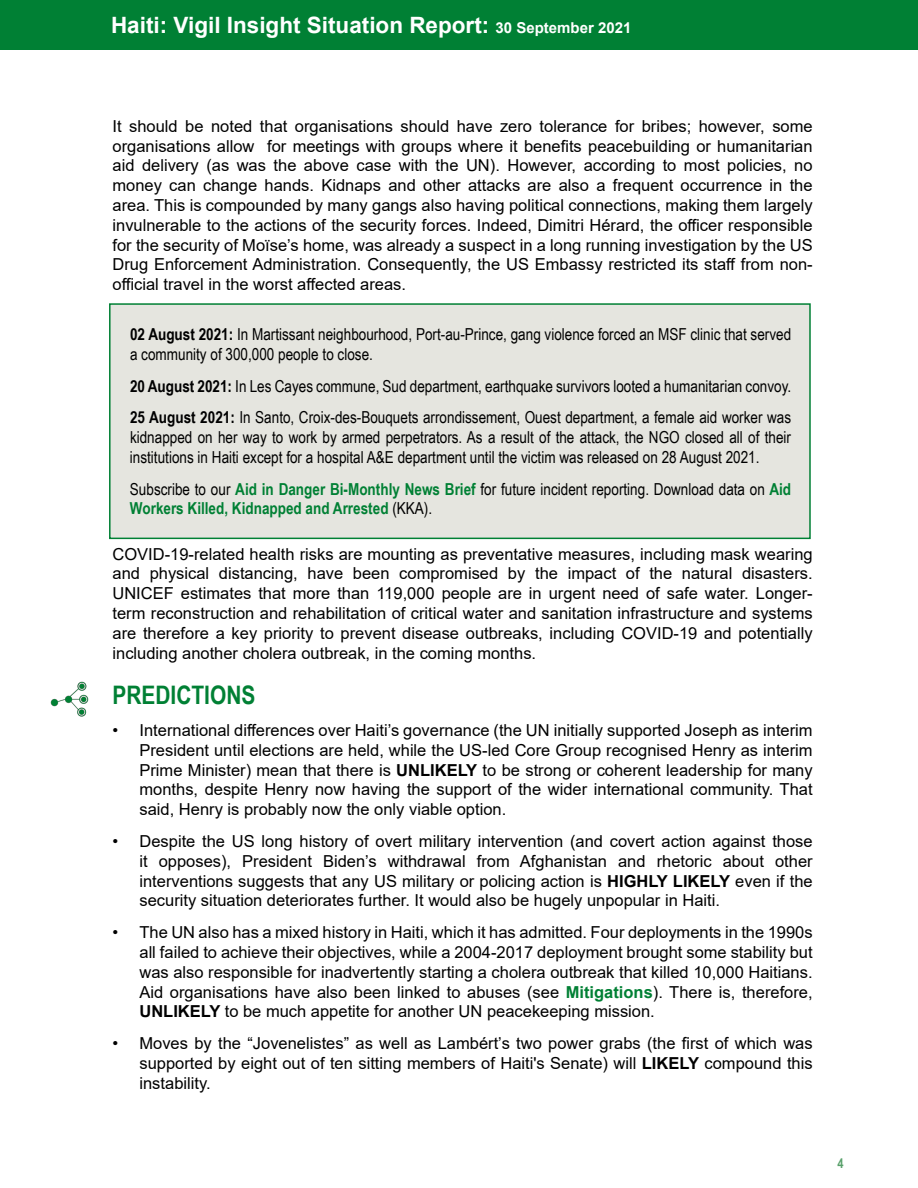
<style>
.page{position:relative;width:918px;height:1188px;background:#fff}
.page>*{position:absolute;margin:0;border:0;box-sizing:border-box;transform-origin:0 0}
.t1{font:700 25.5px "Arial Narrow";color:#008034}
.t2{font:700 22.5px "Arial";color:#fff}
.t3{font:16.5px/19.8px "Arial";color:#000;text-align:justify}
.t4{font:16.5px/19.8px "Arial Narrow";color:#000}
.t5{font:700 16.5px/19.8px "Arial Narrow";color:#008034}
.t6{font:700 13.5px "Arial Narrow";color:#58a06a}
.s1{font-size:15px}
.s2{font-weight:700}
.s3{font-weight:400;color:#000}
.s4{font-weight:700;color:#008034}
</style>
<div class="page">
<div style="left:0;top:0;width:918px;height:50px;background:#008034"></div>
<img style="left:50px;top:681px;width:39px;height:36px">
<div style="left:110px;top:304px;width:700px;height:234px;background:#e5e5df"></div>
<div style="left:109px;top:303px;width:702px;height:236px;border:2px solid #008034"></div>
<h2 class="t2" style="left:111px;top:9px;width:522px">Haiti: Vigil Insight Situation Report: <span class="s1">30 September 2021</span></h2>
<p class="t3" style="left:112px;top:116px;width:702px">It should be noted that organisations should have zero tolerance for bribes; however, some organisations allow for meetings with groups where it benefits peacebuilding or humanitarian aid delivery (as was the above case with the UN). However, according to most policies, no money can change hands. Kidnaps and other attacks are also a frequent occurrence in the area. This is compounded by many gangs also having political connections, making them largely invulnerable to the actions of the security forces. Indeed, Dimitri Hérard, the officer responsible for the security of Moïse’s home, was already a suspect in a long running investigation by the US Drug Enforcement Administration. Consequently, the US Embassy restricted its staff from non&shy;official travel in the worst affected areas.</p>
<p class="t4" style="left:130px;top:324px;width:663px"><span class="s2">02 August 2021:</span> In Martissant neighbourhood, Port-au-Prince, gang violence forced an MSF clinic that served a community of 300,000 people to close.</p>
<p class="t4" style="left:130px;top:369px;width:663px;line-height:31.8px"><span class="s2">20 August 2021:</span> In Les Cayes commune, Sud department, earthquake survivors looted a humanitarian convoy.<br><span class="s2">25 August 2021:</span> In Santo, Croix-des-Bouquets arrondissement, Ouest department, a female aid worker was</p>
<p class="t4" style="left:130px;top:427px;width:663px">kidnapped on her way to work by armed perpetrators. As a result of the attack, the NGO closed all of their institutions in Haiti except for a hospital A&amp;E department until the victim was released on 28 August 2021.</p>
<p class="t5" style="left:130px;top:478px;width:663px"><span class="s3">Subscribe to our</span> Aid in Danger Bi-Monthly News Brief <span class="s3">for future incident reporting. Download data on</span> Aid<br>Workers Killed, Kidnapped and Arrested <span class="s3">(KKA).</span></p>
<p class="t3" style="left:112px;top:544px;width:702px">COVID-19-related health risks are mounting as preventative measures, including mask wearing and physical distancing, have been compromised by the impact of the natural disasters.<br>UNICEF estimates that more than 119,000 people are in urgent need of safe water. Longer&shy;term reconstruction and rehabilitation of critical water and sanitation infrastructure and systems are therefore a key priority to prevent disease outbreaks, including COVID-19 and potentially including another cholera outbreak, in the coming months.</p>
<h1 class="t1" style="left:112px;top:676px;width:144px">PREDICTIONS</h1>
<p class="t3" style="left:139px;top:720px;width:675px;text-indent:-27px">• International differences over Haiti’s governance (the UN initially supported Joseph as interim President until elections are held, while the US-led Core Group recognised Henry as interim Prime Minister) mean that there is <span class="s2">UNLIKELY</span> to be strong or coherent leadership for many months, despite Henry now having the support of the wider international community. That said, Henry is probably now the only viable option.</p>
<p class="t3" style="left:139px;top:831px;width:675px;text-indent:-27px">• Despite the US long history of overt military intervention (and covert action against those it opposes), President Biden’s withdrawal from Afghanistan and rhetoric about other interventions suggests that any US military or policing action is <span class="s2">HIGHLY LIKELY</span> even if the security situation deteriorates further. It would also be hugely unpopular in Haiti.</p>
<p class="t3" style="left:139px;top:922px;width:675px;text-indent:-27px">• The UN also has a mixed history in Haiti, which it has admitted. Four deployments in the 1990s all failed to achieve their objectives, while a 2004-2017 deployment brought some stability but was also responsible for inadvertently starting a cholera outbreak that killed 10,000 Haitians.<br>Aid organisations have also been linked to abuses (see <span class="s4">Mitigations</span>). There is, therefore, <span class="s2">UNLIKELY</span> to be much appetite for another UN peacekeeping mission.</p>
<p class="t3" style="left:139px;top:1033px;width:675px;text-indent:-27px">• Moves by the “Jovenelistes” as well as Lambért’s two power grabs (the first of which was supported by eight out of ten sitting members of Haiti's Senate) will <span class="s2">LIKELY</span> compound this instability.</p>
<p class="t6" style="left:838px;top:1153px;width:8px">4</p>
</div>
